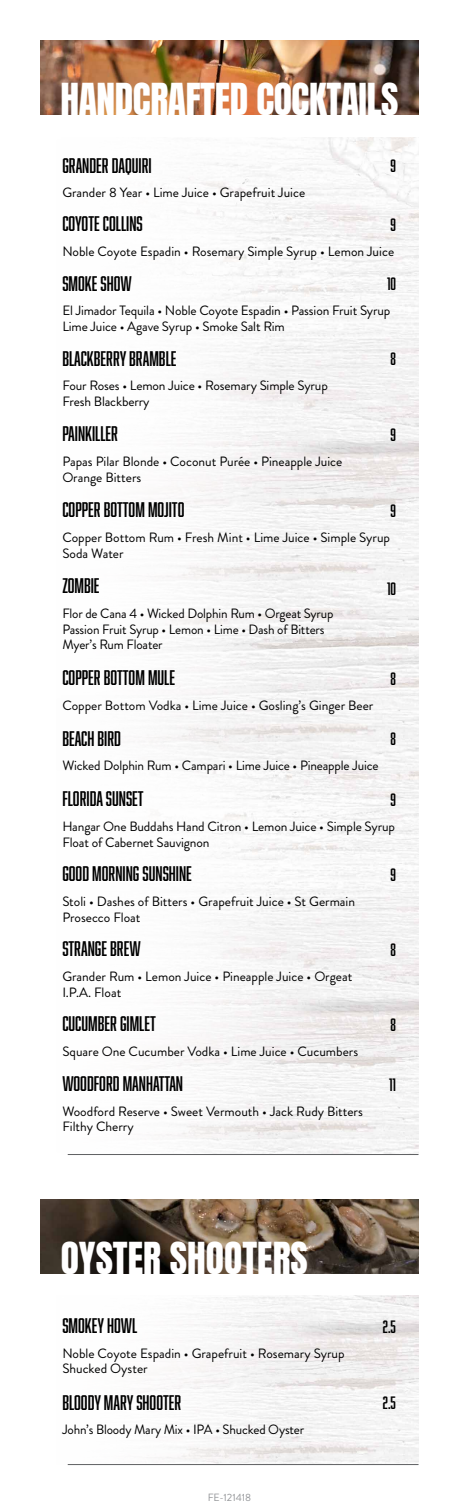
<style>
.page{position:relative;width:459px;height:1512px;background:#fff}
.page>*{position:absolute;margin:0;border:0;box-sizing:border-box;transform-origin:0 0}
.t1{font:37.5px "Anton";letter-spacing:-.01em;color:#fff}
.t2{font:19.5px "Abolition";color:#000}
.t3{font:16.5px "Abolition";color:#000}
.t4{font:13.5px/15.8px "Brandon Grotesque";letter-spacing:-.01em;color:#000}
.t5{font:10.5px "Brandon Grotesque";color:#939598}
</style>
<div class="page">
<img style="left:67px;top:770px;width:351px;height:385px">
<img style="left:67px;top:1295px;width:351px;height:170px">
<img style="left:143px;top:137px;width:275px;height:633px">
<hr style="left:68px;top:1154px;width:351px;height:1px;background:#5f6062">
<hr style="left:68px;top:1464px;width:351px;height:1px;background:#5f6062">
<img style="left:40px;top:1199px;width:378px;height:74px">
<img style="left:40px;top:40px;width:378px;height:75px">
<h1 class="t1" style="left:60px;top:81px;width:340px">HANDCRAFTED COCKTAILS</h1>
<h2 class="t2" style="left:62px;top:154px;width:91px">GRANDER DAQUIRI</h2>
<p class="t4" style="left:62px;top:185px;width:244px">Grander 8 Year • Lime Juice • Grapefruit Juice</p>
<h2 class="t2" style="left:62px;top:213px;width:82px">COYOTE COLLINS</h2>
<p class="t3" style="left:390px;top:156px;width:7px">9</p>
<p class="t3" style="left:390px;top:215px;width:7px">9</p>
<p class="t4" style="left:62px;top:244px;width:333px">Noble Coyote Espadin • Rosemary Simple Syrup • Lemon Juice</p>
<h2 class="t2" style="left:62px;top:272px;width:71px">SMOKE SHOW</h2>
<p class="t3" style="left:387px;top:274px;width:10px">10</p>
<p class="t4" style="left:62px;top:303px;width:330px">El Jimador Tequila • Noble Coyote Espadin • Passion Fruit Syrup<br>Lime Juice • Agave Syrup • Smoke Salt Rim</p>
<h2 class="t2" style="left:62px;top:347px;width:116px">BLACKBERRY BRAMBLE</h2>
<p class="t4" style="left:62px;top:378px;width:267px">Four Roses • Lemon Juice • Rosemary Simple Syrup<br>Fresh Blackberry</p>
<h2 class="t2" style="left:62px;top:423px;width:57px">PAINKILLER</h2>
<p class="t4" style="left:62px;top:454px;width:282px">Papas Pilar Blonde • Coconut Purée • Pineapple Juice<br>Orange Bitters</p>
<h2 class="t2" style="left:62px;top:499px;width:124px">COPPER BOTTOM MOJITO</h2>
<p class="t3" style="left:391px;top:349px;width:7px">8</p>
<p class="t3" style="left:390px;top:425px;width:7px">9</p>
<p class="t3" style="left:390px;top:501px;width:7px">9</p>
<p class="t4" style="left:62px;top:530px;width:329px">Copper Bottom Rum • Fresh Mint • Lime Juice • Simple Syrup<br>Soda Water</p>
<h2 class="t2" style="left:62px;top:575px;width:39px">ZOMBIE</h2>
<p class="t4" style="left:62px;top:606px;width:273px">Flor de Cana 4 • Wicked Dolphin Rum • Orgeat Syrup<br>Passion Fruit Syrup • Lemon • Lime • Dash of Bitters<br>Myer’s Rum Floater</p>
<h2 class="t2" style="left:62px;top:666px;width:114px">COPPER BOTTOM MULE</h2>
<p class="t4" style="left:62px;top:697px;width:313px">Copper Bottom Vodka • Lime Juice • Gosling’s Ginger Beer</p>
<h2 class="t2" style="left:62px;top:727px;width:60px">BEACH BIRD</h2>
<p class="t4" style="left:62px;top:758px;width:318px">Wicked Dolphin Rum • Campari • Lime Juice • Pineapple Juice</p>
<h2 class="t2" style="left:62px;top:788px;width:83px">FLORIDA SUNSET</h2>
<p class="t3" style="left:387px;top:579px;width:10px">10</p>
<p class="t3" style="left:391px;top:669px;width:7px">8</p>
<p class="t3" style="left:391px;top:730px;width:7px">8</p>
<p class="t3" style="left:390px;top:790px;width:7px">9</p>
<p class="t4" style="left:62px;top:819px;width:334px">Hangar One Buddahs Hand Citron • Lemon Juice • Simple Syrup<br>Float of Cabernet Sauvignon</p>
<h2 class="t2" style="left:62px;top:863px;width:131px">GOOD MORNING SUNSHINE</h2>
<p class="t4" style="left:62px;top:894px;width:294px">Stoli • Dashes of Bitters • Grapefruit Juice • St Germain<br>Prosecco Float</p>
<h2 class="t2" style="left:62px;top:938px;width:80px">STRANGE BREW</h2>
<p class="t4" style="left:62px;top:969px;width:292px">Grander Rum • Lemon Juice • Pineapple Juice • Orgeat<br>I.P.A. Float</p>
<h2 class="t2" style="left:62px;top:1012px;width:95px">CUCUMBER GIMLET</h2>
<p class="t4" style="left:62px;top:1043px;width:297px">Square One Cucumber Vodka • Lime Juice • Cucumbers</p>
<h2 class="t2" style="left:62px;top:1072px;width:122px">WOODFORD MANHATTAN</h2>
<p class="t4" style="left:62px;top:1103px;width:302px">Woodford Reserve • Sweet Vermouth • Jack Rudy Bitters<br>Filthy Cherry</p>
<p class="t3" style="left:390px;top:865px;width:7px">9</p>
<p class="t3" style="left:391px;top:940px;width:7px">8</p>
<p class="t3" style="left:391px;top:1015px;width:7px">8</p>
<p class="t3" style="left:389px;top:1075px;width:8px">11</p>
<h1 class="t1" style="left:61px;top:1239px;width:249px">OYSTER SHOOTERS</h1>
<h2 class="t2" style="left:62px;top:1314px;width:76px">SMOKEY HOWL</h2>
<p class="t4" style="left:62px;top:1345px;width:284px">Noble Coyote Espadin • Grapefruit • Rosemary Syrup<br>Shucked Oyster</p>
<h2 class="t2" style="left:62px;top:1391px;width:121px">BLOODY MARY SHOOTER</h2>
<p class="t4" style="left:62px;top:1422px;width:243px">John’s Bloody Mary Mix • IPA • Shucked Oyster</p>
<p class="t5" style="left:208px;top:1490px;width:45px">FE-121418</p>
<p class="t3" style="left:383px;top:1317px;width:15px">2.5</p>
<p class="t3" style="left:383px;top:1393px;width:15px">2.5</p>
</div>
